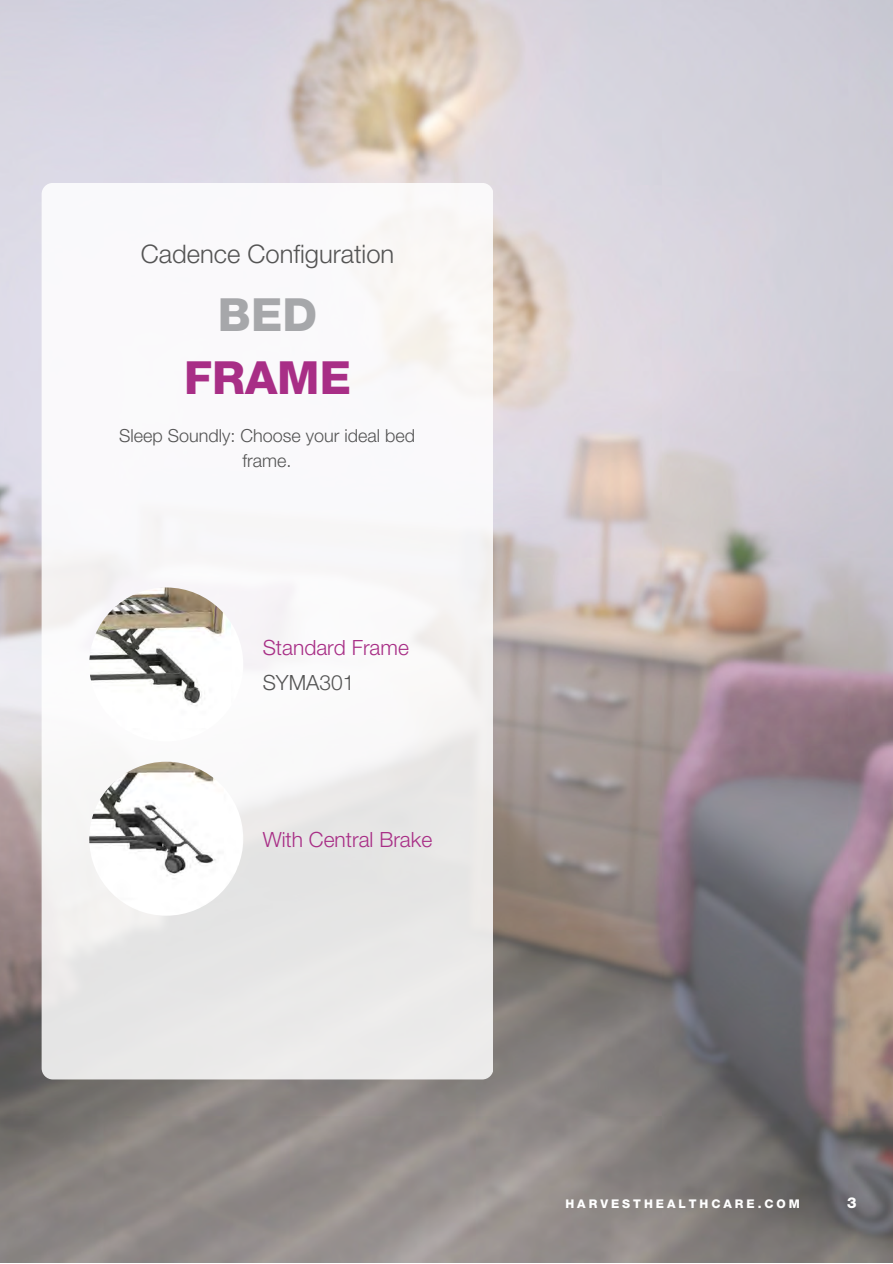
<style>
.page{position:relative;width:893px;height:1264px;background:#fff}
.page>*{position:absolute;margin:0;border:0;box-sizing:border-box;transform-origin:0 0}
.t1{font:800 45.75px "Helvetica Neue";color:#a82e86}
.t2{font:800 45.75px "Helvetica Neue";color:#a6a7aa}
.t3{font:300 25.5px "Helvetica Neue";color:#545454}
.t4{font:300 21px "Helvetica Neue";color:#a82e86}
.t5{font:300 21px "Helvetica Neue";color:#545454}
.t6{font:300 18px/24.8px "Helvetica Neue";color:#545454;text-align:center}
.t7{font:800 15px "Helvetica Neue";color:#fff}
.t8{font:800 12px "Helvetica Neue";letter-spacing:.25em;color:#fff}
</style>
<div class="page">
<img style="left:0;top:0;width:892px;height:1262px">
<div style="left:42px;top:183px;width:451px;height:896px;background:linear-gradient(to bottom,#fffeff,#e9e8e7);border-radius:11px"></div>
<img style="left:89px;top:587px;width:154px;height:154px;border-radius:50%">
<img style="left:89px;top:761px;width:154px;height:154px;border-radius:50%">
<p class="t3" style="left:141px;top:238px;width:255px">Cadence Configuration</p>
<p class="t2" style="left:218px;top:288px;width:101px">BED</p>
<p class="t1" style="left:184px;top:351px;width:168px">FRAME</p>
<p class="t6" style="left:119px;top:422px;width:297px">Sleep Soundly: Choose your ideal bed frame.</p>
<p class="t4" style="left:263px;top:634px;width:148px">Standard Frame</p>
<p class="t5" style="left:263px;top:669px;width:93px">SYMA301</p>
<p class="t4" style="left:263px;top:826px;width:171px">With Central Brake</p>
<p class="t8" style="left:565px;top:1196px;width:236px">HARVESTHEALTHCARE.COM</p>
<p class="t7" style="left:847px;top:1193px;width:11px">3</p>
</div>
